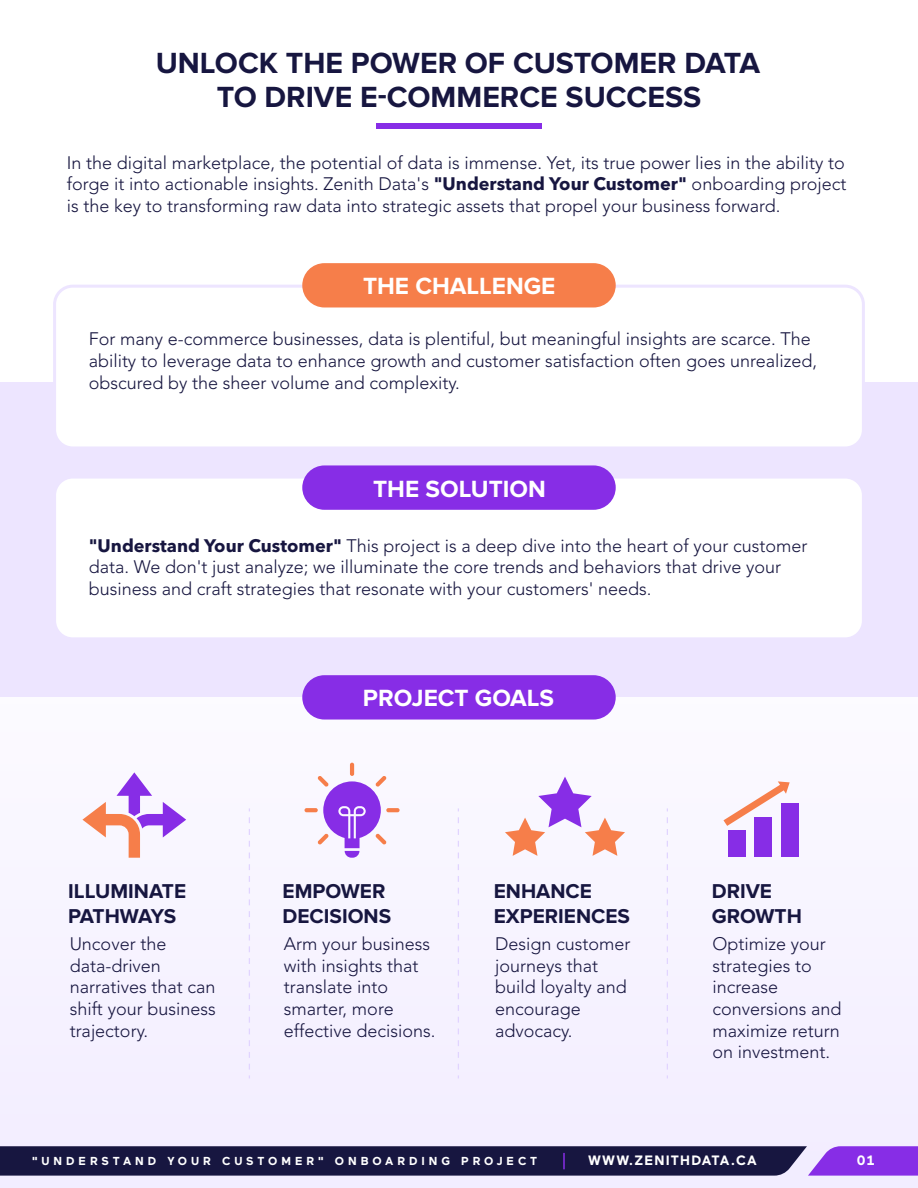
<style>
.page{position:relative;width:918px;height:1188px;background:#fff}
.page>*{position:absolute;margin:0;border:0;box-sizing:border-box;transform-origin:0 0}
.t1{font:700 30.3px/34.8px "Proxima Nova";color:#171640;text-align:center}
.t2{font:700 24.3px "Proxima Nova";color:#fff}
.t3{font:700 20.85px/24.9px "Proxima Nova";color:#171640}
.t4{font:300 18px/21.6px "Avenir";color:#171640}
.t5{font:700 13.5px "Maax";letter-spacing:.08em;color:#fff}
.t6{font:700 11.55px "Maax";letter-spacing:.34em;color:#fff}
.s1{font-family:"Avenir Next LT Pro";font-weight:700}
</style>
<div class="page">
<div style="left:0;top:558px;width:918px;height:630px;background:#f7f3ff"></div>
<div style="left:0;top:382px;width:918px;height:315px;background:#ede5ff"></div>
<div style="left:55px;top:286px;width:808px;height:162px;background:#fff;border-radius:18px"></div>
<div style="left:53px;top:285px;width:812px;height:164px;border:3px solid #ede5ff;border-radius:18px"></div>
<div style="left:55px;top:477px;width:808px;height:162px;background:#fff;border-radius:18px"></div>
<div style="left:53px;top:476px;width:812px;height:164px;border:3px solid #ede5ff;border-radius:18px"></div>
<div style="left:302px;top:263px;width:314px;height:44px;background:#f67e4a;border-radius:22px"></div>
<div style="left:302px;top:465px;width:314px;height:45px;background:#872de6;border-radius:22px"></div>
<div style="left:302px;top:675px;width:314px;height:45px;background:#872de6;border-radius:22px"></div>
<svg style="left:249px;top:817px;width:1px;height:261px"></svg>
<svg style="left:458px;top:817px;width:1px;height:261px"></svg>
<svg style="left:667px;top:817px;width:1px;height:261px"></svg>
<svg style="left:0;top:1146px;width:918px;height:30px;background:#2d225a"></svg>
<div style="left:376px;top:124px;width:166px;height:5px;background:#872de6"></div>
<svg style="left:82px;top:772px;width:104px;height:86px"></svg>
<hr style="left:350px;top:763px;width:4px;height:13px;background:#f67e4a;border-radius:2px">
<svg style="left:386px;top:808px;width:14px;height:4px"></svg>
<svg style="left:305px;top:808px;width:13px;height:4px"></svg>
<svg style="left:318px;top:776px;width:69px;height:82px"></svg>
<svg style="left:505px;top:777px;width:120px;height:79px"></svg>
<div style="left:729px;top:831px;width:17px;height:26px;background:#872de6"></div>
<div style="left:755px;top:818px;width:17px;height:39px;background:#872de6"></div>
<div style="left:781px;top:803px;width:17px;height:54px;background:#872de6"></div>
<svg style="left:723px;top:781px;width:67px;height:45px"></svg>
<h1 class="t1" style="left:156px;top:46px;width:606px">UNLOCK THE POWER OF CUSTOMER DATA<br>TO DRIVE E-COMMERCE SUCCESS</h1>
<p class="t4" style="left:67px;top:152px;width:781px;text-align:justify">In the digital marketplace, the potential of data is immense. Yet, its true power lies in the ability to forge it into actionable insights. Zenith Data's <span class="s1">"Understand Your Customer"</span> onboarding project is the key to transforming raw data into strategic assets that propel your business forward.</p>
<h2 class="t2" style="left:363px;top:272px;width:194px">THE CHALLENGE</h2>
<p class="t4" style="left:89px;top:329px;width:730px">For many e-commerce businesses, data is plentiful, but meaningful insights are scarce. The ability to leverage data to enhance growth and customer satisfaction often goes unrealized, obscured by the sheer volume and complexity.</p>
<h2 class="t2" style="left:373px;top:475px;width:174px">THE SOLUTION</h2>
<p class="t4" style="left:89px;top:535px;width:720px"><span class="s1">"Understand Your Customer"</span> This project is a deep dive into the heart of your customer data. We don't just analyze; we illuminate the core trends and behaviors that drive your business and craft strategies that resonate with your customers' needs.</p>
<h2 class="t2" style="left:363px;top:684px;width:193px">PROJECT GOALS</h2>
<p class="t3" style="left:68px;top:879px;width:119px">ILLUMINATE<br>PATHWAYS</p>
<p class="t4" style="left:70px;top:934px;width:148px">Uncover the data-driven narratives that can shift your business trajectory.</p>
<p class="t3" style="left:283px;top:879px;width:110px">EMPOWER<br>DECISIONS</p>
<p class="t4" style="left:284px;top:934px;width:153px">Arm your business with insights that translate into smarter, more effective decisions.</p>
<p class="t3" style="left:494px;top:879px;width:138px">ENHANCE<br>EXPERIENCES</p>
<p class="t4" style="left:495px;top:934px;width:137px">Design customer journeys that build loyalty and encourage advocacy.</p>
<p class="t3" style="left:712px;top:879px;width:92px">DRIVE<br>GROWTH</p>
<p class="t4" style="left:712px;top:934px;width:131px">Optimize your strategies to increase conversions and maximize return on investment.</p>
<p class="t6" style="left:32px;top:1155px;width:507px">"UNDERSTAND YOUR CUSTOMER" ONBOARDING PROJECT</p>
<p class="t5" style="left:588px;top:1153px;width:170px">WWW.ZENITHDATA.CA</p>
<p class="t5" style="left:857px;top:1153px;width:19px">01</p>
</div>
